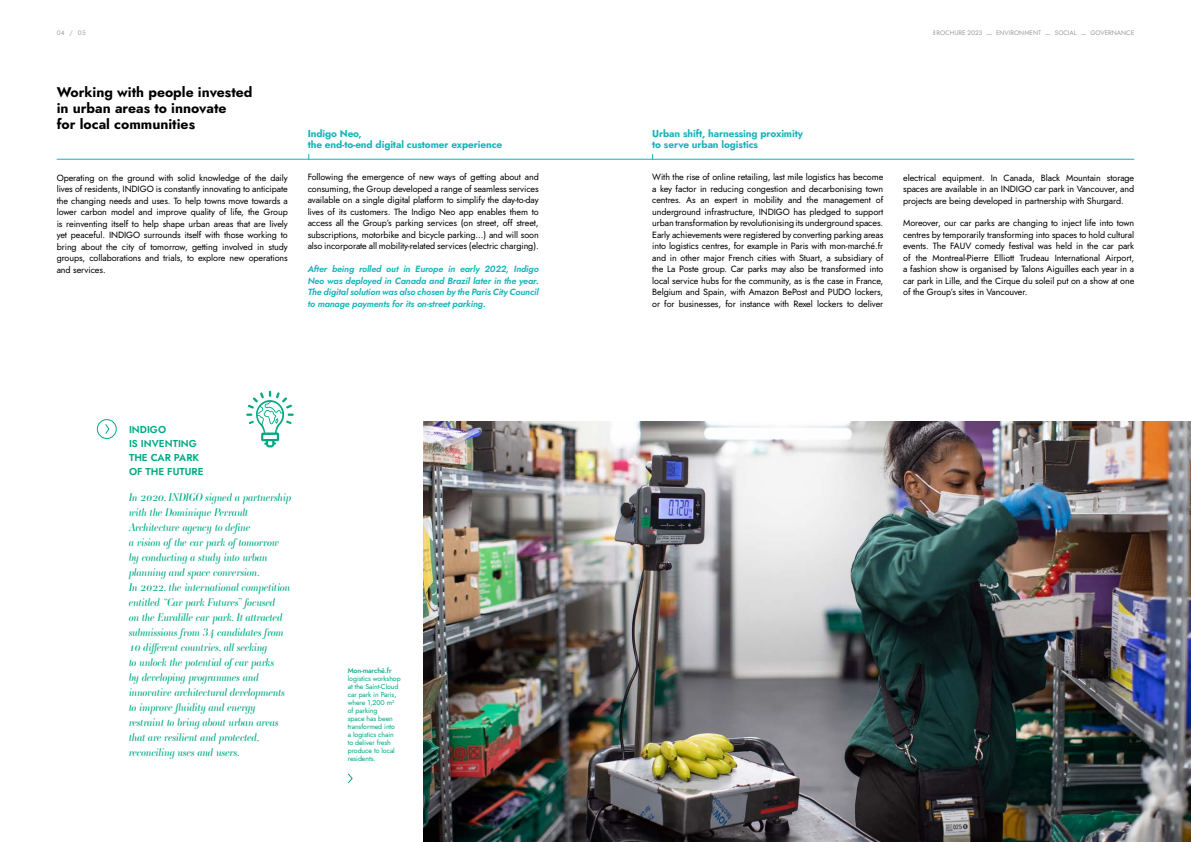
<style>
.page{position:relative;width:1191px;height:842px;background:#fff}
.page>*{position:absolute;margin:0;border:0;box-sizing:border-box;transform-origin:0 0}
.t1{font:700 14px/16px "Jost";color:#000}
.t2{font:italic 11px/15px "Ambroise Std";letter-spacing:-.01em;color:#00a984}
.t3{font:700 10px/11px "Jost";letter-spacing:-.01em;color:#13b4b8}
.t4{font:600 10px/14px "Jost";color:#00a984}
.t5{font:9px/11.5px "Jost";letter-spacing:-.01em;color:#000;text-align:justify}
.t6{font:italic 600 9px/11.5px "Jost";letter-spacing:-.01em;color:#13b4b8;text-align:justify}
.t7{font:7px/8px "Jost";letter-spacing:-.01em;color:#00a984}
.t8{font:6.5px "Jost";color:#9d9d9c}
.s1{font-weight:500}
</style>
<div class="page">
<img style="left:423px;top:421px;width:768px;height:421px">
<hr style="left:57px;top:159px;width:1077px;height:1px;background:#13b4b8">
<div style="left:97px;top:419px;width:20px;height:20px;border:1px solid #00a984;border-radius:50%"></div>
<svg style="left:105px;top:424px;width:5px;height:10px"></svg>
<svg style="left:246px;top:391px;width:48px;height:56px"></svg>
<svg style="left:347px;top:773px;width:6px;height:11px"></svg>
<p class="t8" style="left:57px;top:29px;width:31px">04 / 05</p>
<p class="t8" style="left:932px;top:29px;width:203px">BROCHURE 2023 — ENVIRONMENT — SOCIAL — GOVERNANCE</p>
<p class="t1" style="left:57px;top:84px;width:197px">Working with people invested in urban areas to innovate<br>for local communities</p>
<p class="t5" style="left:57px;top:172px;width:233px">Operating on the ground with solid knowledge of the daily lives of residents, INDIGO is constantly innovating to anticipate the changing needs and uses. To help towns move towards a lower carbon model and improve quality of life, the Group is reinventing itself to help shape urban areas that are lively yet peaceful. INDIGO surrounds itself with those working to bring about the city of tomorrow, getting involved in study groups, collaborations and trials, to explore new operations and services.</p>
<p class="t3" style="left:308px;top:128px;width:196px">Indigo Neo,<br>the end-to-end digital customer experience</p>
<p class="t5" style="left:308px;top:172px;width:233px">Following the emergence of new ways of getting about and consuming, the Group developed a range of seamless services available on a single digital platform to simplify the day-to-day lives of its customers. The Indigo Neo app enables them to access all the Group’s parking services (on street, off street, subscriptions, motorbike and bicycle parking...) and will soon also incorporate all mobility-related services (electric charging).</p>
<p class="t6" style="left:308px;top:263px;width:233px">After being rolled out in Europe in early 2022, Indigo Neo was deployed in Canada and Brazil later in the year.<br>The digital solution was also chosen by the Paris City Council to manage payments for its on-street parking.</p>
<p class="t4" style="left:129px;top:423px;width:76px">INDIGO<br>IS INVENTING<br>THE CAR PARK<br>OF THE FUTURE</p>
<p class="t2" style="left:129px;top:489px;width:164px">In 2020, INDIGO signed a partnership with the Dominique Perrault Architecture agency to define<br>a vision of the car park of tomorrow by conducting a study into urban planning and space conversion.<br>In 2022, the international competition entitled “Car park Futures” focused<br>on the Euralille car park. It attracted submissions from 34 candidates from 10 different countries, all seeking<br>to unlock the potential of car parks<br>by developing programmes and innovative architectural developments to improve fluidity and energy restraint to bring about urban areas that are resilient and protected, reconciling uses and users.</p>
<p class="t7" style="left:348px;top:667px;width:54px"><span class="s1">Mon-marché.fr </span>logistics workshop at the Saint-Cloud car park in Paris, where 1,200 m<sup>2 </sup>of parking<br>space has been transformed into<br>a logistics chain to deliver fresh produce to local residents.</p>
<p class="t3" style="left:652px;top:128px;width:152px">Urban shift, harnessing proximity to serve urban logistics</p>
<p class="t5" style="left:652px;top:172px;width:233px">With the rise of online retailing, last mile logistics has become a key factor in reducing congestion and decarbonising town centres. As an expert in mobility and the management of underground infrastructure, INDIGO has pledged to support urban transformation by revolutionising its underground spaces.<br>Early achievements were registered by converting parking areas into logistics centres, for example in Paris with mon-marché.fr and in other major French cities with Stuart, a subsidiary of the La Poste group. Car parks may also be transformed into local service hubs for the community, as is the case in France, Belgium and Spain, with Amazon BePost and PUDO lockers, or for businesses, for instance with Rexel lockers to deliver</p>
<p class="t5" style="left:903px;top:172px;width:233px">electrical equipment. In Canada, Black Mountain storage spaces are available in an INDIGO car park in Vancouver, and projects are being developed in partnership with Shurgard.</p>
<p class="t5" style="left:903px;top:218px;width:233px">Moreover, our car parks are changing to inject life into town centres by temporarily transforming into spaces to hold cultural events. The FAUV comedy festival was held in the car park of the Montreal-Pierre Elliott Trudeau International Airport, a fashion show is organised by Talons Aiguilles each year in a car park in Lille, and the Cirque du soleil put on a show at one of the Group’s sites in Vancouver.</p>
</div>
